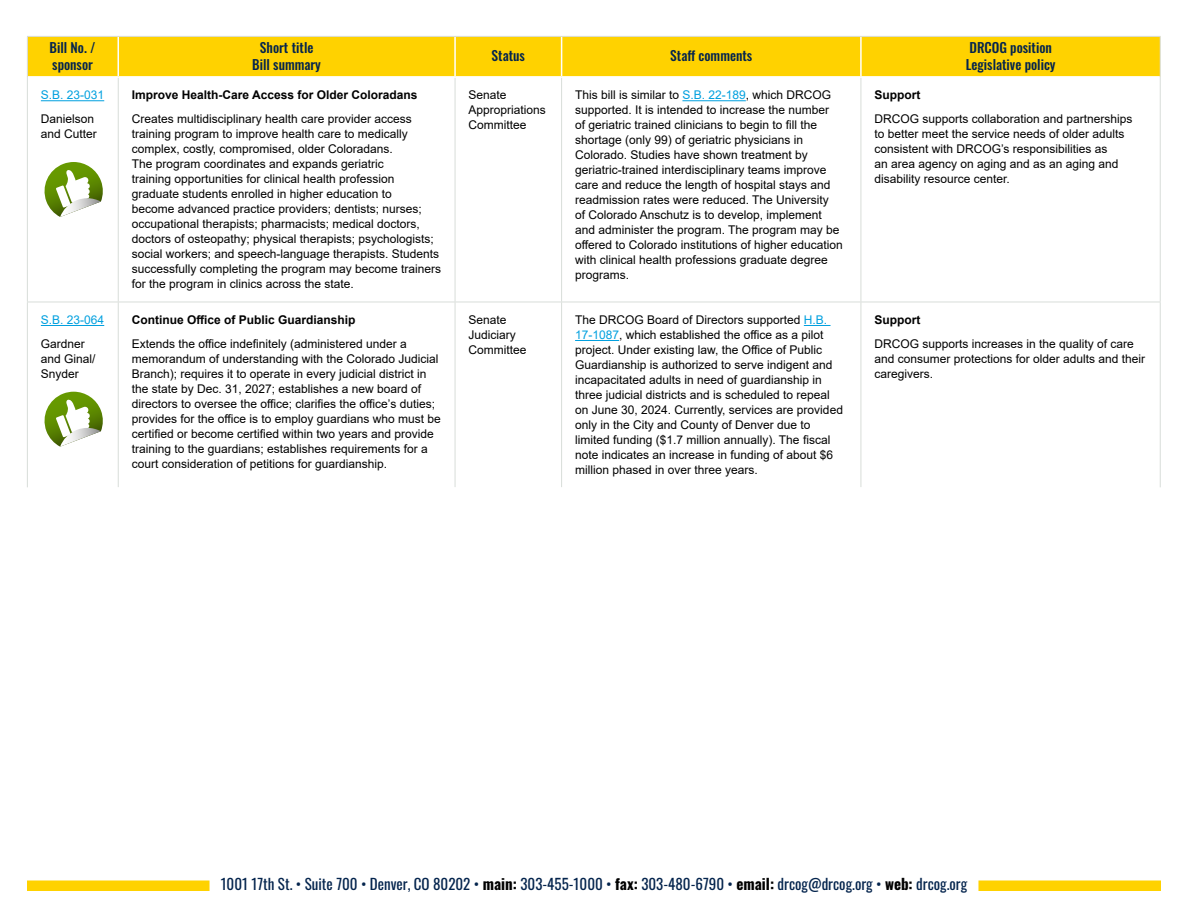
<style>
.page{position:relative;width:1188px;height:918px;background:#fff}
.page>*{position:absolute;margin:0;border:0;box-sizing:border-box;transform-origin:0 0}
.t1{font:15px "Oswald";color:#04244d}
.t2{font:500 13.5px/16.2px "Oswald";color:#04244d}
.t3{font:12px/15px "Arial";color:#000}
.t4{font:700 12px "Arial";color:#000}
.t5{font:12px "Arial";color:#00a0df}
.s1{color:#00a0df}
.s2{font-weight:700;color:#000}
</style>
<div class="page">
<div style="left:978px;top:880px;width:183px;height:11px;background:#ffd200"></div>
<div style="left:27px;top:880px;width:183px;height:11px;background:#ffd200"></div>
<div style="left:28px;top:37px;width:1132px;height:39px;background:#ffd200"></div>
<hr style="left:118px;top:78px;width:1px;height:224px;background:#d8ddd9">
<hr style="left:455px;top:78px;width:1px;height:224px;background:#d8ddd9">
<hr style="left:561px;top:78px;width:1px;height:224px;background:#d8ddd9">
<hr style="left:861px;top:78px;width:1px;height:224px;background:#d8ddd9">
<hr style="left:118px;top:302px;width:1px;height:185px;background:#d8ddd9">
<hr style="left:455px;top:302px;width:1px;height:185px;background:#d8ddd9">
<hr style="left:561px;top:302px;width:1px;height:185px;background:#d8ddd9">
<hr style="left:861px;top:302px;width:1px;height:185px;background:#d8ddd9">
<hr style="left:118px;top:37px;width:1px;height:39px;background:#fff">
<hr style="left:454px;top:37px;width:2px;height:39px;background:#fff">
<hr style="left:561px;top:37px;width:1px;height:39px;background:#fff">
<hr style="left:860px;top:37px;width:2px;height:39px;background:#fff">
<hr style="left:27px;top:36px;width:91px;height:1px;background:#d8ddd9">
<hr style="left:27px;top:37px;width:1px;height:40px;background:#d8ddd9">
<hr style="left:118px;top:36px;width:337px;height:1px;background:#d8ddd9">
<hr style="left:455px;top:36px;width:107px;height:1px;background:#d8ddd9">
<hr style="left:562px;top:36px;width:299px;height:1px;background:#d8ddd9">
<hr style="left:861px;top:36px;width:300px;height:1px;background:#d8ddd9">
<hr style="left:1160px;top:37px;width:1px;height:40px;background:#d8ddd9">
<hr style="left:27px;top:77px;width:1px;height:225px;background:#d8ddd9">
<hr style="left:1160px;top:77px;width:1px;height:225px;background:#d8ddd9">
<hr style="left:27px;top:302px;width:91px;height:1px;background:#d8ddd9">
<hr style="left:27px;top:302px;width:1px;height:185px;background:#d8ddd9">
<hr style="left:118px;top:302px;width:337px;height:1px;background:#d8ddd9">
<hr style="left:455px;top:302px;width:107px;height:1px;background:#d8ddd9">
<hr style="left:562px;top:302px;width:299px;height:1px;background:#d8ddd9">
<hr style="left:861px;top:302px;width:300px;height:1px;background:#d8ddd9">
<hr style="left:1160px;top:302px;width:1px;height:185px;background:#d8ddd9">
<hr style="left:41px;top:100px;width:63px;height:1px;background:#00a0df">
<hr style="left:682px;top:100px;width:64px;height:1px;background:#00a0df">
<hr style="left:41px;top:325px;width:63px;height:1px;background:#00a0df">
<svg style="left:804px;top:325px;width:27px;height:1px"></svg>
<hr style="left:575px;top:340px;width:44px;height:1px;background:#00a0df">
<svg style="left:44px;top:162px;width:59px;height:55px"></svg>
<svg style="left:44px;top:392px;width:59px;height:55px"></svg>
<p class="t2" style="left:50px;top:41px;width:48px">Bill No. / sponsor</p>
<p class="t2" style="left:252px;top:41px;width:70px;text-align:center">Short title<br>Bill summary</p>
<p class="t2" style="left:492px;top:49px;width:35px">Status</p>
<p class="t2" style="left:670px;top:49px;width:84px">Staff comments</p>
<p class="t2" style="left:966px;top:41px;width:91px">DRCOG position<br>Legislative policy</p>
<p class="t5" style="left:41px;top:87px;width:65px">S.B. 23-031</p>
<p class="t3" style="left:41px;top:112px;width:58px">Danielson and Cutter</p>
<p class="t3" style="left:469px;top:88px;width:79px">Senate<br>Appropriations<br>Committee</p>
<p class="t3" style="left:575px;top:88px;width:269px">This bill is similar to <span class="s1">S.B. 22-189</span>, which DRCOG supported. It is intended to increase the number<br>of geriatric trained clinicians to begin to fill the shortage (only 99) of geriatric physicians in Colorado. Studies have shown treatment by geriatric-trained interdisciplinary teams improve care and reduce the length of hospital stays and readmission rates were reduced. The University<br>of Colorado Anschutz is to develop, implement and administer the program. The program may be offered to Colorado institutions of higher education with clinical health professions graduate degree programs.</p>
<p class="t4" style="left:874px;top:87px;width:47px">Support</p>
<p class="t4" style="left:132px;top:87px;width:287px">Improve Health-Care Access for Older Coloradans</p>
<p class="t3" style="left:132px;top:112px;width:311px">Creates multidisciplinary health care provider access training program to improve health care to medically complex, costly, compromised, older Coloradans.<br>The program coordinates and expands geriatric<br>training opportunities for clinical health profession graduate students enrolled in higher education to<br>become advanced practice providers; dentists; nurses; occupational therapists; pharmacists; medical doctors, doctors of osteopathy; physical therapists; psychologists; social workers; and speech-language therapists. Students successfully completing the program may become trainers for the program in clinics across the state.</p>
<p class="t3" style="left:874px;top:112px;width:260px">DRCOG supports collaboration and partnerships to better meet the service needs of older adults consistent with DRCOG’s responsibilities as<br>an area agency on aging and as an aging and disability resource center.</p>
<p class="t5" style="left:41px;top:312px;width:65px">S.B. 23-064</p>
<p class="t3" style="left:41px;top:336px;width:56px">Gardner and Ginal/<br>Snyder</p>
<p class="t4" style="left:132px;top:312px;width:225px">Continue Office of Public Guardianship</p>
<p class="t3" style="left:132px;top:336px;width:311px">Extends the office indefinitely (administered under a memorandum of understanding with the Colorado Judicial Branch); requires it to operate in every judicial district in the state by Dec. 31, 2027; establishes a new board of directors to oversee the office; clarifies the office’s duties; provides for the office is to employ guardians who must be certified or become certified within two years and provide training to the guardians; establishes requirements for a court consideration of petitions for guardianship.</p>
<p class="t3" style="left:469px;top:312px;width:60px">Senate<br>Judiciary<br>Committee</p>
<p class="t3" style="left:575px;top:312px;width:269px">The DRCOG Board of Directors supported <span class="s1">H.B.<br>17-1087</span>, which established the office as a pilot project. Under existing law, the Office of Public Guardianship is authorized to serve indigent and incapacitated adults in need of guardianship in three judicial districts and is scheduled to repeal on June 30, 2024. Currently, services are provided only in the City and County of Denver due to limited funding ($1.7 million annually). The fiscal note indicates an increase in funding of about $6 million phased in over three years.</p>
<p class="t4" style="left:874px;top:312px;width:47px">Support</p>
<p class="t3" style="left:874px;top:336px;width:272px">DRCOG supports increases in the quality of care and consumer protections for older adults and their caregivers.</p>
<p class="t1" style="left:221px;top:871px;width:748px">1001 17th St. • Suite 700 • Denver, CO 80202 • <span class="s2">main:</span> 303-455-1000 • <span class="s2">fax:</span> 303-480-6790 • <span class="s2">email:</span> drcog@drcog.org • <span class="s2">web:</span> drcog.org</p>
</div>
